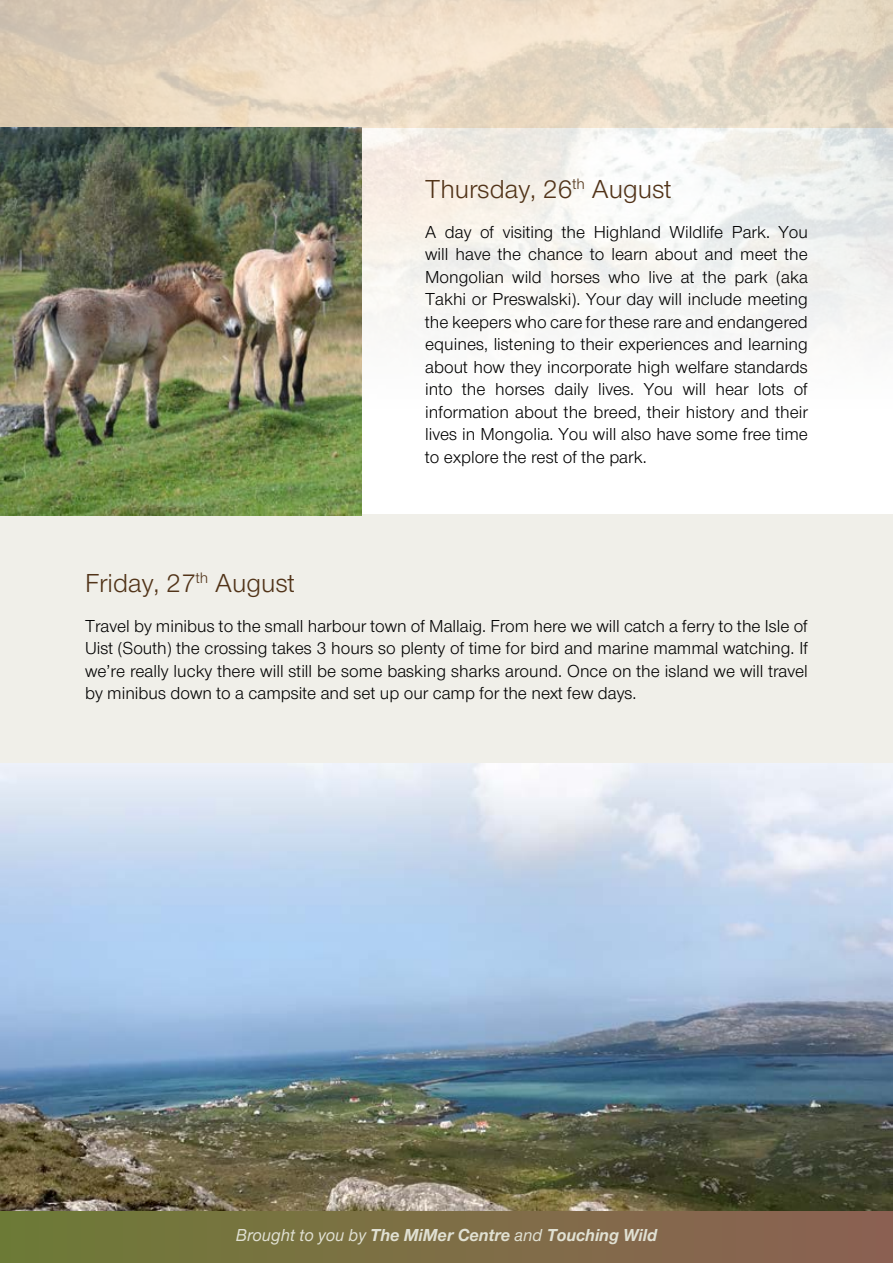
<style>
.page{position:relative;width:893px;height:1263px;background:#fff}
.page>*{position:absolute;margin:0;border:0;box-sizing:border-box;transform-origin:0 0}
.t1{font:27px "Helvetica 2";color:#513318}
.t2{font:18px/22.5px "Helvetica 2";color:#000;text-align:justify}
.t3{font:italic 700 18px "Helvetica 2";color:#e0e0d2;scale:.96 1}
.s1{font-weight:500}
</style>
<div class="page">
<img style="left:0;top:763px;width:893px;height:449px">
<div style="left:0;top:514px;width:893px;height:249px;background:#f0efe9"></div>
<div style="left:0;top:1212px;width:893px;height:51px;background:linear-gradient(to right,#6e7b37,#8c6154)"></div>
<img style="left:0;top:0;width:893px;height:483px">
<img style="left:0;top:128px;width:361px;height:387px">
<h1 class="t1" style="left:425px;top:174px;width:248px">Thursday, 26<sup>th</sup> August</h1>
<p class="t2" style="left:425px;top:220px;width:384px">A day of visiting the Highland Wildlife Park. You will have the chance to learn about and meet the Mongolian wild horses who live at the park (aka Takhi or Preswalski). Your day will include meeting the keepers who care for these rare and endangered equines, listening to their experiences and learning about how they incorporate high welfare standards into the horses daily lives. You will hear lots of information about the breed, their history and their lives in Mongolia. You will also have some free time to explore the rest of the park.</p>
<h1 class="t1" style="left:85px;top:567px;width:211px">Friday, 27<sup>th</sup> August</h1>
<p class="t2" style="left:85px;top:614px;width:724px">Travel by minibus to the small harbour town of Mallaig. From here we will catch a ferry to the Isle of Uist (South) the crossing takes 3 hours so plenty of time for bird and marine mammal watching. If we’re really lucky there will still be some basking sharks around. Once on the island we will travel by minibus down to a campsite and set up our camp for the next few days.</p>
<p class="t3" style="left:236px;top:1224px;width:440px"><span class="s1">Brought to you by</span> The MiMer Centre <span class="s1">and</span> Touching Wild</p>
</div>
